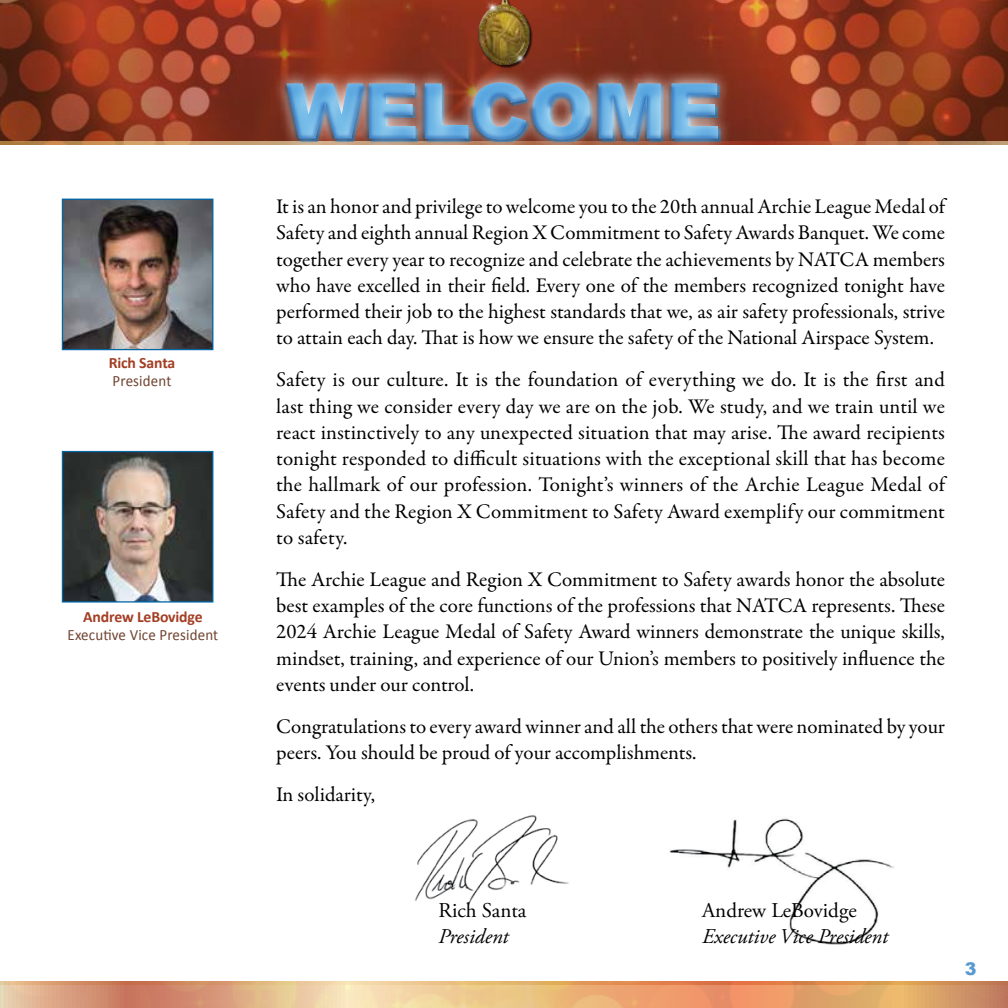
<style>
.page{position:relative;width:1008px;height:1008px;background:#fff}
.page>*{position:absolute;margin:0;border:0;box-sizing:border-box;transform-origin:0 0}
.t1{font:900 77px "Arial";color:#7bc1eb}
.t2{font:21px/26.2px "Garamond Premr Pro";color:#000;text-align:justify}
.t3{font:italic 21px "Adobe Garamond Pro";color:#000}
.t4{font:21px "Adobe Garamond Pro";color:#000}
.t5{font:900 17.5px "Arial";color:#5899d1}
.t6{font:15.75px "Calibri";letter-spacing:.01em;color:#704431;scale:.95 1}
.t7{font:700 15.75px "Calibri";letter-spacing:-.01em;color:#a33e23}
</style>
<div class="page">
<img style="left:64px;top:201px;width:147px;height:147px">
<div style="left:62px;top:199px;width:151px;height:151px;border:1px solid #0067a7"></div>
<img style="left:64px;top:453px;width:147px;height:148px">
<div style="left:62px;top:451px;width:151px;height:152px;border:1px solid #0067a7"></div>
<svg style="left:0;top:0;width:1008px;height:44px;background:#98381f"></svg>
<div style="left:479px;top:0;width:55px;height:69px;background:#000;opacity:.75"></div>
<img style="left:477px;top:0;width:55px;height:44px">
<img style="left:474px;top:0;width:36px;height:20px">
<svg style="left:0;top:982px;width:1008px;height:26px;background:#e3ab7b"></svg>
<img style="left:669px;top:818px;width:225px;height:127px">
<img style="left:415px;top:815px;width:154px;height:91px">
<div style="left:0;top:44px;width:1008px;height:144px;background:#7bc1eb;opacity:.75"></div>
<svg style="left:282px;top:77px;width:441px;height:4px;background:#965040"></svg>
<img style="left:281px;top:81px;width:443px;height:65px">
<p class="t7" style="left:109px;top:352px;width:68px">Rich Santa</p>
<p class="t6" style="left:113px;top:369px;width:63px">President</p>
<p class="t7" style="left:83px;top:606px;width:121px">Andrew LeBovidge</p>
<p class="t6" style="left:68px;top:624px;width:160px">Executive Vice President</p>
<h1 class="t1" style="left:287px;top:55px;width:436px">WELCOME</h1>
<p class="t2" style="left:276px;top:194px;width:670px">It is an honor and privilege to welcome you to the 20th annual Archie League Medal of Safety and eighth annual Region X Commitment to Safety Awards Banquet. We come together every year to recognize and celebrate the achievements by NATCA members who have excelled in their field. Every one of the members recognized tonight have performed their job to the highest standards that we, as air safety professionals, strive to attain each day. That is how we ensure the safety of the National Airspace System.</p>
<p class="t2" style="left:276px;top:367px;width:670px">Safety is our culture. It is the foundation of everything we do. It is the first and last thing we consider every day we are on the job. We study, and we train until we react instinctively to any unexpected situation that may arise. The award recipients tonight responded to difficult situations with the exceptional skill that has become the hallmark of our profession. Tonight’s winners of the Archie League Medal of Safety and the Region X Commitment to Safety Award exemplify our commitment to safety.</p>
<p class="t2" style="left:276px;top:567px;width:670px">The Archie League and Region X Commitment to Safety awards honor the absolute best examples of the core functions of the professions that NATCA represents. These 2024 Archie League Medal of Safety Award winners demonstrate the unique skills, mindset, training, and experience of our Union’s members to positively influence the events under our control.</p>
<p class="t2" style="left:276px;top:714px;width:670px">Congratulations to every award winner and all the others that were nominated by your peers. You should be proud of your accomplishments.</p>
<p class="t2" style="left:276px;top:782px;width:100px">In solidarity,</p>
<p class="t4" style="left:438px;top:897px;width:89px">Rich Santa</p>
<p class="t3" style="left:438px;top:924px;width:72px">President</p>
<p class="t4" style="left:702px;top:897px;width:156px">Andrew LeBovidge</p>
<p class="t3" style="left:702px;top:924px;width:187px">Executive Vice President</p>
<p class="t5" style="left:965px;top:956px;width:13px">3</p>
</div>
